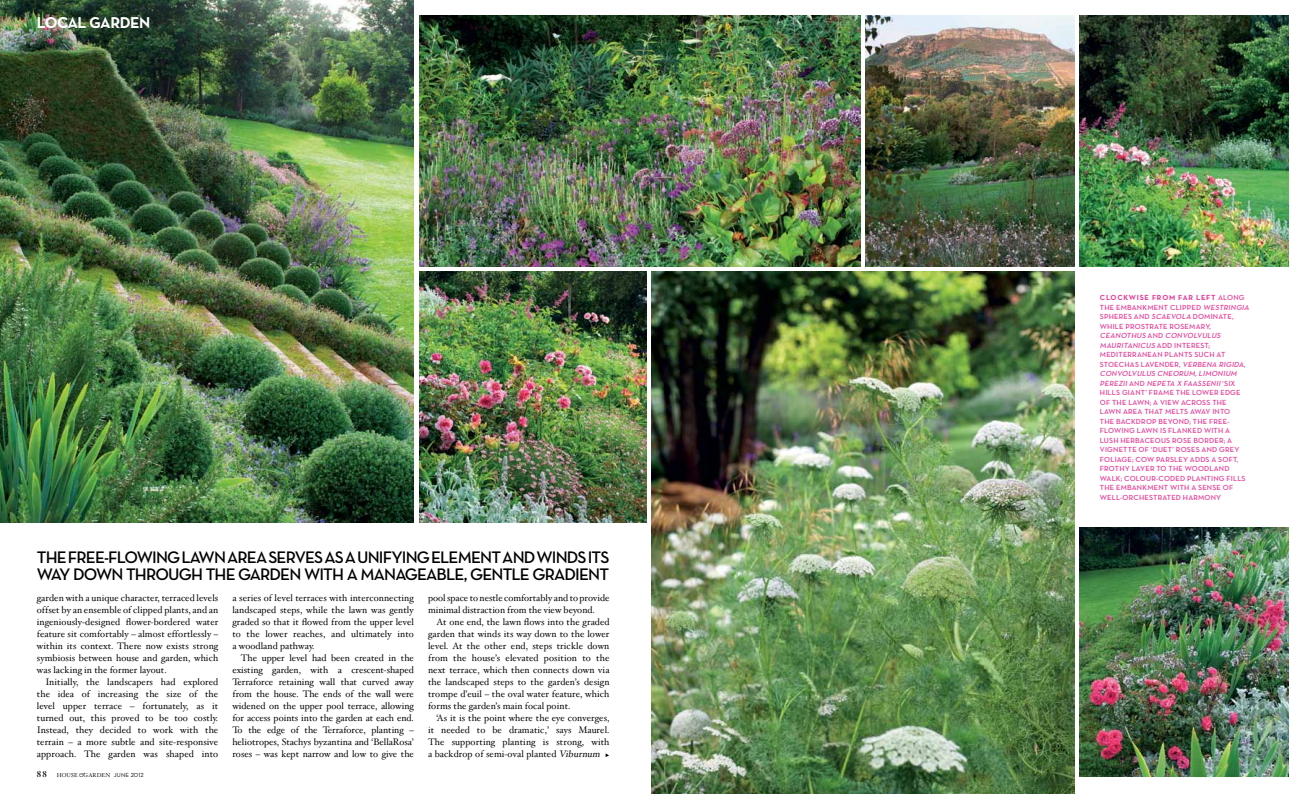
<style>
.page{position:relative;width:1304px;height:794px;background:#fff}
.page>*{position:absolute;margin:0;border:0;box-sizing:border-box;transform-origin:0 0}
.t1{font:17px/16.5px "Neutra Text PS Demi Alt";letter-spacing:-.05em;color:#000}
.t2{font:700 16px "Neutra Text TFPS";letter-spacing:-.03em;color:#fff}
.t3{font:9.5px/12px "Hoefler Text";letter-spacing:.01em;color:#000;text-align:justify}
.t4{font:7.5px/9.5px "Neutra Text TFPS Demi Alt";letter-spacing:.025em;color:#e23d96}
.t5{font:700 7.5px "Neutra Text TFPS";letter-spacing:.1em;color:#e23d96}
.t6{font:5.7px "Hoefler Text";color:#000}
.s1{font-family:"Hoefler Titling HTF Bd Roman";font-size:9px}
.s2{font-family:"Neutra Text PS Book Alt";font-size:6px}
.s3{font-style:italic}
.s4{font-family:"Neutra Text TFPS Demi Alt";font-weight:400}
</style>
<div class="page">
<svg style="left:79px;top:772px;width:6px;height:5px"></svg>
<img style="left:1080px;top:16px;width:208px;height:250px">
<img style="left:0;top:0;width:414px;height:522px">
<img style="left:420px;top:16px;width:440px;height:250px">
<img style="left:652px;top:272px;width:422px;height:522px">
<img style="left:866px;top:16px;width:208px;height:250px">
<img style="left:420px;top:272px;width:226px;height:250px">
<img style="left:1080px;top:528px;width:208px;height:249px">
<h2 class="t2" style="left:37px;top:12px;width:115px">LOCAL GARDEN</h2>
<h1 class="t1" style="left:37px;top:549px;width:574px">THE FREE-FLOWI NG LAWN AREA SERVES AS A UNI FYI NG ELEMENT AND WI NDS ITS<br>WAY DOWN THROUGH THE GARDEN WITH A MANAGEABLE, GENTLE GRADI ENT</h1>
<p class="t3" style="left:37px;top:592px;width:183px">garden with a unique character, terraced levels offset by an ensemble of clipped plants, and an ingeniously-designed flower-bordered water feature sit comfortably – almost effortlessly – within its context. There now exists strong symbiosis between house and garden, which was lacking in the former layout.</p>
<p class="t3" style="left:37px;top:676px;width:183px;text-indent:9px">Initially, the landscapers had explored the idea of increasing the size of the level upper terrace – fortunately, as it turned out, this proved to be too costly.<br>Instead, they decided to work with the terrain – a more subtle and site-responsive approach. The garden was shaped into</p>
<p class="t6" style="left:37px;top:771px;width:108px"><span class="s1">88</span> house garden <span class="s2">JUNE 2012</span></p>
<p class="t3" style="left:232px;top:592px;width:183px">a series of level terraces with interconnecting landscaped steps, while the lawn was gently graded so that it flowed from the upper level to the lower reaches, and ultimately into a woodland pathway.</p>
<p class="t3" style="left:232px;top:652px;width:183px;text-indent:9px">The upper level had been created in the existing garden, with a crescent-shaped Terraforce retaining wall that curved away from the house. The ends of the wall were widened on the upper pool terrace, allowing for access points into the garden at each end.<br>To the edge of the Terraforce, planting – heliotropes, Stachys byzantina and ‘BellaRosa’ roses – was kept narrow and low to give the</p>
<p class="t3" style="left:428px;top:592px;width:183px">pool space to nestle comfortably and to provide minimal distraction from the view beyond.</p>
<p class="t3" style="left:428px;top:616px;width:183px;text-indent:9px">At one end, the lawn flows into the graded garden that winds its way down to the lower level. At the other end, steps trickle down from the house’s elevated position to the next terrace, which then connects down via the landscaped steps to the garden’s design trompe d’euil – the oval water feature, which forms the garden’s main focal point.</p>
<p class="t3" style="left:428px;top:712px;width:183px;text-indent:9px">‘As it is the point where the eye converges, it needed to be dramatic,’ says Maurel.<br>The supporting planting is strong, with a backdrop of semi-oval planted <span class="s3">Viburnum</span></p>
<p class="t5" style="left:1100px;top:293px;width:146px">CLOCKWISE FROM FAR LEFT <span class="s4">ALONG</span></p>
<p class="t4" style="left:1100px;top:302px;width:152px">THE EMBANKMENT CLIPPED <span class="s3">WESTRINGIA<br></span>SPHERES AND <span class="s3">SCAEVOLA</span> DOMINATE,<br>WHILE PROSTRATE ROSEMARY,<br><span class="s3">CEANOTHUS</span> A N D <span class="s3">CONVOLVULUS<br>MAURITANICUS</span> A D D I N T E R E ST;<br>MEDITERRANEAN PLANTS SUCH AT<br>STOECHAS LAVENDER, <span class="s3">VERBENA RIGIDA</span>,<br><span class="s3">CONVOLVULUS CNEORUM,LIMONIUM<br>PEREZII</span>A N D <span class="s3">NEPETA X FAASSENII</span>‘ S I X<br>H ILLS GIANT’ FRAME THE LOWER EDGE<br>OF THE LAWN; A VIEW ACROSS THE<br>LAWN AREA THAT MELTS AWAY INTO<br>THE BACKDROP BEYOND; THE FREE-<br>FLOWING LAWN IS FLANKED WITH A<br>LUSH HERBACEOUS ROSE BORDER; A<br>VIGNETTE OF ‘DUET’ ROSES AND GREY<br>FOLIAGE; COW PARSLEY ADDS A SOFT,<br>FROTHY LAYER TO THE WOODLAND<br>WALK; COLOUR-CODED PLANTING FILLS<br>THE EMBANKMENT WITH A SENSE OF<br>WELL-ORCHESTRATED HARMONY</p>
</div>
